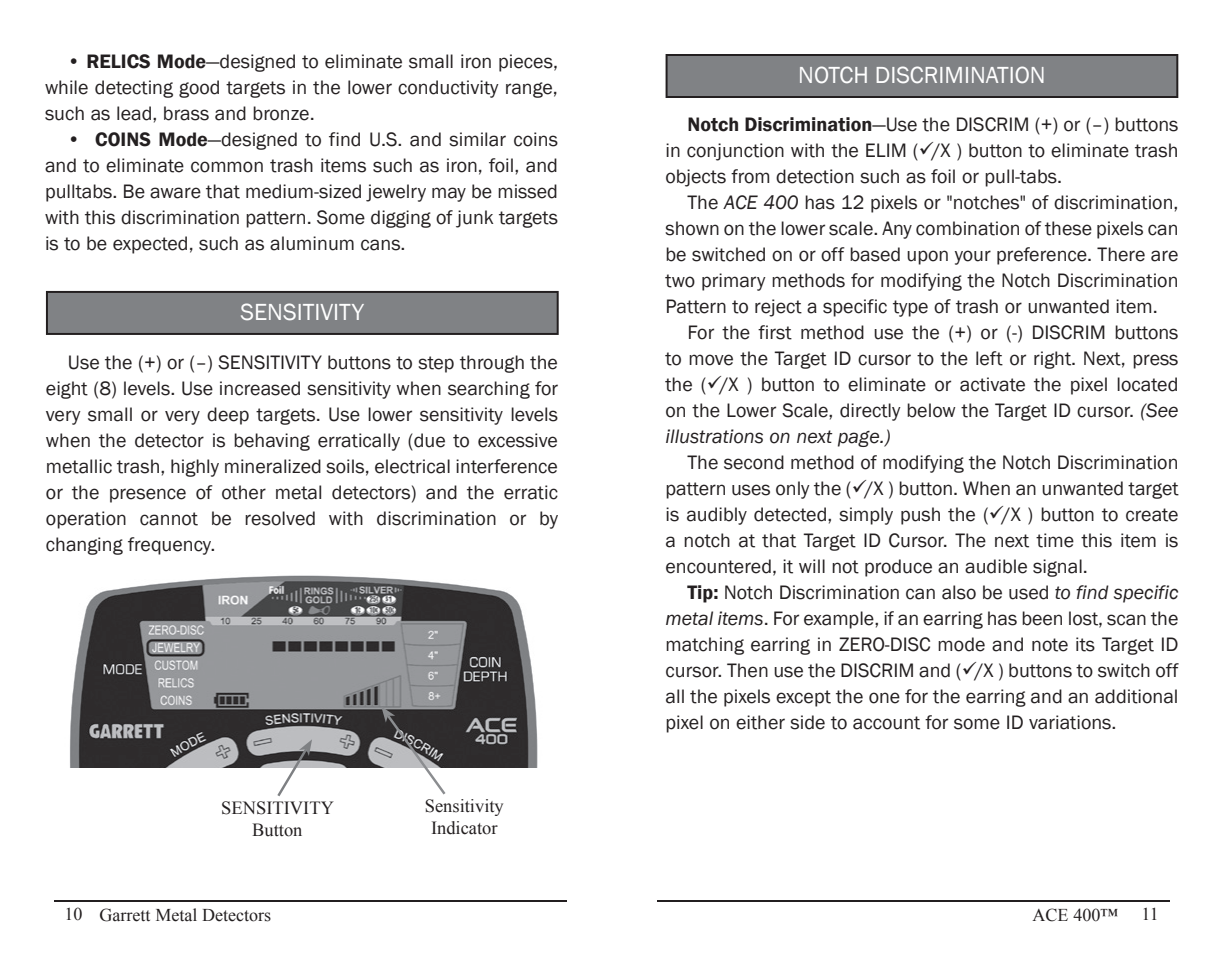
<style>
.page{position:relative;width:1224px;height:972px;background:#fff}
.page>*{position:absolute;margin:0;border:0;box-sizing:border-box;transform-origin:0 0}
.t1{font:24px "Franklin Gothic";color:#fff}
.t2{font:20px/26px "Franklin Gothic";color:#231f20;text-align:justify}
.t3{font:18.4px/22.2px "Times New Roman";color:#231f20;text-align:center}
.t4{font:18px "Times New Roman";color:#231f20}
.s1{font-weight:600}
.s2{font-style:italic}
</style>
<div class="page">
<hr style="left:657px;top:900px;width:513px;height:2px;background:#231f20">
<hr style="left:54px;top:900px;width:513px;height:2px;background:#231f20">
<div style="left:47px;top:292px;width:511px;height:42px;background:#808285"></div>
<div style="left:46px;top:291px;width:513px;height:44px;border:2px solid #231f20"></div>
<img style="left:70px;top:575px;width:468px;height:193px">
<svg style="left:275px;top:739px;width:37px;height:58px"></svg>
<svg style="left:381px;top:706px;width:67px;height:89px"></svg>
<div style="left:667px;top:55px;width:510px;height:42px;background:#808285"></div>
<div style="left:666px;top:54px;width:512px;height:44px;border:2px solid #231f20"></div>
<p class="t2" style="left:45px;top:49px;width:515px;text-indent:22px"><span class="s1">• RELICS Mode</span>—designed to eliminate small iron pieces, while detecting good targets in the lower conductivity range, such as lead, brass and bronze.</p>
<p class="t2" style="left:45px;top:127px;width:515px;text-indent:22px"><span class="s1">• COINS Mode</span>—designed to find U.S. and similar coins and to eliminate common trash items such as iron, foil, and pulltabs. Be aware that medium-sized jewelry may be missed with this discrimination pattern. Some digging of junk targets is to be expected, such as aluminum cans.</p>
<p class="t1" style="left:241px;top:297px;width:125px">SENSITIVITY</p>
<p class="t2" style="left:46px;top:350px;width:514px;text-indent:22px">Use the (+) or (–) SENSITIVITY buttons to step through the eight (8) levels. Use increased sensitivity when searching for very small or very deep targets. Use lower sensitivity levels when the detector is behaving erratically (due to excessive metallic trash, highly mineralized soils, electrical interference or the presence of other metal detectors) and the erratic operation cannot be resolved with discrimination or by changing frequency.</p>
<p class="t3" style="left:221px;top:797px;width:114px">SENSITIVITY<br>Button</p>
<p class="t3" style="left:425px;top:794px;width:80px">Sensitivity<br>Indicator</p>
<p class="t1" style="left:798px;top:60px;width:249px">NOTCH DISCRIMINATION</p>
<p class="t2" style="left:666px;top:112px;width:515px;text-indent:22px"><span class="s1">Notch Discrimination</span>—Use the DISCRIM (+) or (–) buttons in conjunction with the ELIM (✓/X ) button to eliminate trash objects from detection such as foil or pull-tabs.</p>
<p class="t2" style="left:666px;top:190px;width:515px;text-indent:22px">The <span class="s2">ACE 400</span> has 12 pixels or "notches" of discrimination, shown on the lower scale. Any combination of these pixels can be switched on or off based upon your preference. There are two primary methods for modifying the Notch Discrimination Pattern to reject a specific type of trash or unwanted item.</p>
<p class="t2" style="left:666px;top:320px;width:515px;text-indent:22px">For the first method use the (+) or (-) DISCRIM buttons to move the Target ID cursor to the left or right. Next, press the (✓/X ) button to eliminate or activate the pixel located on the Lower Scale, directly below the Target ID cursor. <span class="s2">(See illustrations on next page.)</span></p>
<p class="t2" style="left:666px;top:450px;width:515px;text-indent:22px">The second method of modifying the Notch Discrimination pattern uses only the (✓/X ) button. When an unwanted target is audibly detected, simply push the (✓/X ) button to create a notch at that Target ID Cursor. The next time this item is encountered, it will not produce an audible signal.</p>
<p class="t2" style="left:666px;top:580px;width:515px;text-indent:22px"><span class="s1">Tip:</span> Notch Discrimination can also be used <span class="s2">to find specific metal items</span>. For example, if an earring has been lost, scan the matching earring in ZERO-DISC mode and note its Target ID cursor. Then use the DISCRIM and (✓/X ) buttons to switch off all the pixels except the one for the earring and an additional pixel on either side to account for some ID variations.</p>
<p class="t4" style="left:64px;top:903px;width:208px">10 Garrett Metal Detectors</p>
<p class="t4" style="left:1033px;top:903px;width:87px">ACE 400™</p>
<p class="t4" style="left:1141px;top:902px;width:19px">11</p>
</div>
